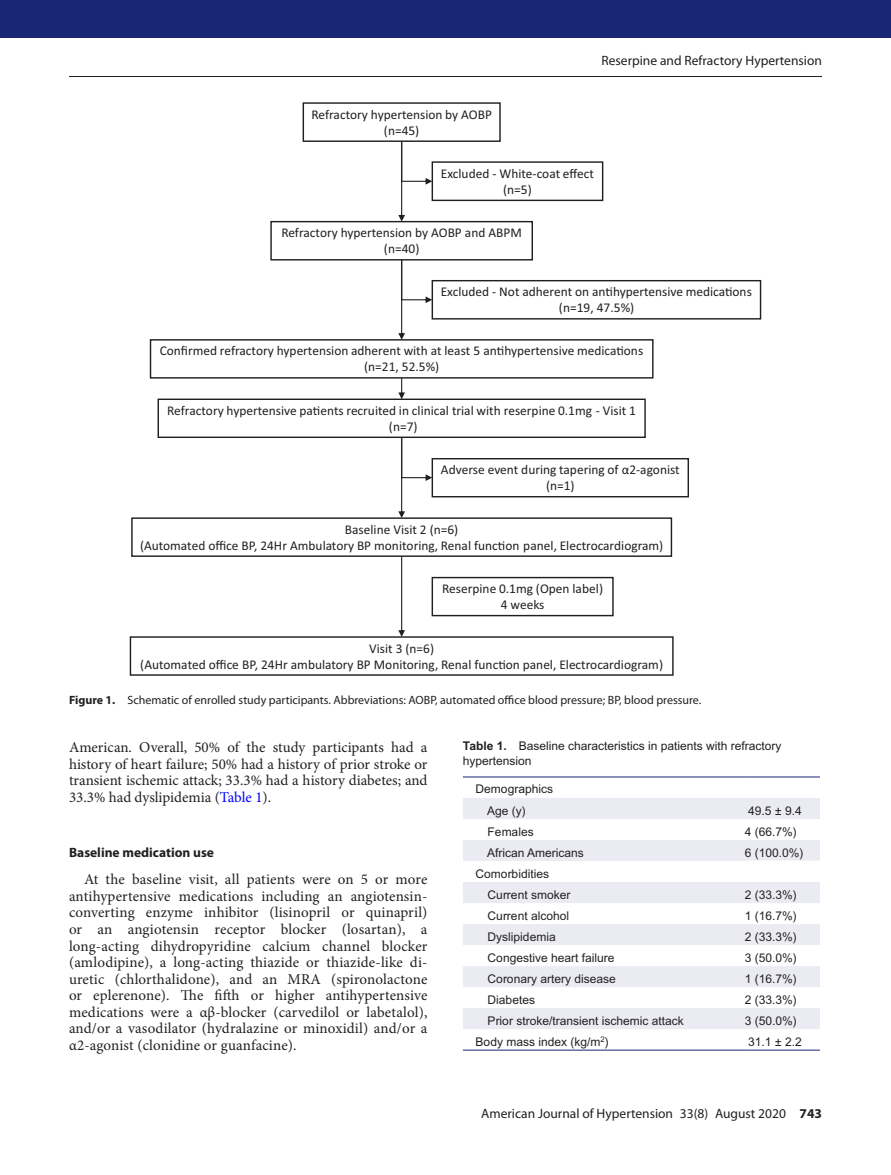
<style>
.page{position:relative;width:891px;height:1175px;background:#fff}
.page>*{position:absolute;margin:0;border:0;box-sizing:border-box;transform-origin:0 0}
.t1{font:15px/16.5px "Minion Pro";color:#231f20;text-align:justify}
.t2{font:13.5px "Myriad Pro";color:#231f20}
.t3{font:700 13.5px "Myriad Pro";color:#231f20}
.t4{font:13.35px/16px "Calibri";color:#231f20;text-align:center}
.t5{font:12px/21px "Arial MT Std";color:#231f20}
.t6{font:12px "Myriad Pro";color:#231f20}
.s1{font-weight:700}
.s2{color:#00f}
</style>
<div class="page">
<hr style="left:69px;top:76px;width:753px;height:1px;background:#231f20">
<div style="left:0;top:0;width:891px;height:38px;background:#192575"></div>
<div style="left:150px;top:339px;width:503px;height:39px;background:#fff;border:1px solid #231f20"></div>
<div style="left:270px;top:221px;width:263px;height:39px;background:#fff;border:1px solid #231f20"></div>
<div style="left:432px;top:280px;width:329px;height:39px;border:1px solid #231f20"></div>
<svg style="left:398px;top:260px;width:34px;height:80px"></svg>
<div style="left:158px;top:398px;width:488px;height:40px;background:#fff;border:1px solid #231f20"></div>
<svg style="left:398px;top:378px;width:7px;height:21px"></svg>
<div style="left:131px;top:517px;width:541px;height:40px;background:#fff;border:1px solid #231f20"></div>
<div style="left:432px;top:577px;width:182px;height:39px;background:#fff;border:1px solid #231f20"></div>
<div style="left:130px;top:636px;width:544px;height:39px;border:1px solid #231f20"></div>
<svg style="left:398px;top:556px;width:7px;height:81px"></svg>
<div style="left:432px;top:458px;width:257px;height:39px;background:#fff;border:1px solid #231f20"></div>
<svg style="left:398px;top:437px;width:34px;height:81px"></svg>
<div style="left:303px;top:102px;width:198px;height:40px;border:1px solid #231f20"></div>
<div style="left:432px;top:161px;width:171px;height:40px;background:#fff;border:1px solid #231f20"></div>
<svg style="left:398px;top:141px;width:34px;height:81px"></svg>
<svg style="left:463px;top:798px;width:357px;height:231px;fill:#ebebf4"></svg>
<hr style="left:463px;top:776px;width:282px;height:1px;background:#192575">
<hr style="left:745px;top:776px;width:75px;height:1px;background:#192575">
<hr style="left:745px;top:860px;width:75px;height:1px;background:#fff">
<hr style="left:463px;top:1049px;width:282px;height:1px;background:#192575">
<hr style="left:745px;top:1049px;width:75px;height:1px;background:#192575">
<p class="t2" style="left:601px;top:52px;width:222px">Reserpine and Refractory Hypertension</p>
<p class="t4" style="left:312px;top:106px;width:182px">Refractory hypertension by AOBP (n=45)</p>
<p class="t4" style="left:441px;top:165px;width:155px">Excluded - White-coat effect (n=5)</p>
<p class="t4" style="left:281px;top:224px;width:242px">Refractory hypertension by AOBP and ABPM (n=40)</p>
<p class="t4" style="left:441px;top:283px;width:313px">Excluded - Not adherent on an hypertensive medica ons (n=19, 47.5%)</p>
<p class="t4" style="left:160px;top:342px;width:485px">Confirmed refractory hypertension adherent with at least 5 an hypertensive medica ons (n=21, 52.5%)</p>
<p class="t4" style="left:167px;top:402px;width:470px">Refractory hypertensive pa ents recruited in clinical trial with reserpine 0.1mg - Visit 1 (n=7)</p>
<p class="t4" style="left:441px;top:461px;width:240px">Adverse event during tapering of α2-agonist (n=1)</p>
<p class="t4" style="left:140px;top:520px;width:525px">Baseline Visit 2 (n=6)<br>(Automated office BP, 24Hr Ambulatory BP monitoring, Renal func on panel, Electrocardiogram)</p>
<p class="t4" style="left:442px;top:580px;width:162px">Reserpine 0.1mg (Open label)<br>4 weeks</p>
<p class="t4" style="left:140px;top:639px;width:524px">Visit 3 (n=6)<br>(Automated office BP, 24Hr ambulatory BP Monitoring, Renal func on panel, Electrocardiogram)</p>
<p class="t6" style="left:69px;top:692px;width:634px"><span class="s1">Figure 1.</span> Schematic of enrolled study participants. Abbreviations: AOBP, automated office blood pressure; BP, blood pressure.</p>
<p class="t5" style="left:463px;top:737px;width:320px;line-height:15px"><span class="s1">Table 1.</span> Baseline characteristics in patients with refractory hypertension</p>
<p class="t5" style="left:487px;top:778px;width:68px;text-indent:-11px">Demographics<br>Age (y)</p>
<p class="t1" style="left:69px;top:739px;width:360px">American. Overall, 50% of the study participants had a history of heart failure; 50% had a history of prior stroke or transient ischemic attack; 33.3% had a history diabetes; and 33.3% had dyslipidemia (<span class="s2">Table 1</span>).</p>
<p class="t5" style="left:748px;top:799px;width:55px">49.5 ± 9.4</p>
<p class="t3" style="left:69px;top:844px;width:147px">Baseline medication use</p>
<p class="t1" style="left:69px;top:871px;width:360px;text-indent:15px">At the baseline visit, all patients were on 5 or more antihypertensive medications including an angiotensin&shy;converting enzyme inhibitor (lisinopril or quinapril) or an angiotensin receptor blocker (losartan), a long-acting dihydropyridine calcium channel blocker (amlodipine), a long-acting thiazide or thiazide-like di&shy;uretic (chlorthalidone), and an MRA (spironolactone or eplerenone). The fifth or higher antihypertensive medications were a αβ-blocker (carvedilol or labetalol), and/or a vasodilator (hydralazine or minoxidil) and/or a α2-agonist (clonidine or guanfacine).</p>
<p class="t5" style="left:488px;top:820px;width:48px">Females</p>
<p class="t5" style="left:745px;top:820px;width:54px">4 (66.7%)</p>
<p class="t5" style="left:487px;top:841px;width:98px">African Americans</p>
<p class="t5" style="left:745px;top:841px;width:60px">6 (100.0%)</p>
<p class="t5" style="left:488px;top:862px;width:84px;text-indent:-12px">Comorbidities<br>Current smoker</p>
<p class="t5" style="left:745px;top:883px;width:54px">2 (33.3%)</p>
<p class="t5" style="left:488px;top:904px;width:83px">Current alcohol</p>
<p class="t5" style="left:745px;top:904px;width:54px">1 (16.7%)</p>
<p class="t5" style="left:488px;top:925px;width:70px">Dyslipidemia</p>
<p class="t5" style="left:745px;top:925px;width:54px">2 (33.3%)</p>
<p class="t5" style="left:488px;top:946px;width:128px">Congestive heart failure</p>
<p class="t5" style="left:745px;top:946px;width:54px">3 (50.0%)</p>
<p class="t5" style="left:488px;top:967px;width:130px">Coronary artery disease</p>
<p class="t5" style="left:745px;top:967px;width:54px">1 (16.7%)</p>
<p class="t5" style="left:488px;top:988px;width:49px">Diabetes</p>
<p class="t5" style="left:745px;top:988px;width:54px">2 (33.3%)</p>
<p class="t5" style="left:488px;top:1009px;width:198px">Prior stroke/transient ischemic attack</p>
<p class="t5" style="left:745px;top:1009px;width:54px">3 (50.0%)</p>
<p class="t5" style="left:476px;top:1030px;width:135px">Body mass index (kg/m<sup>2</sup>)</p>
<p class="t5" style="left:748px;top:1030px;width:55px">31.1 ± 2.2</p>
<p class="t2" style="left:481px;top:1105px;width:342px">American Journal of Hypertension 33(8) August 2020 <span class="s1">743</span></p>
</div>
